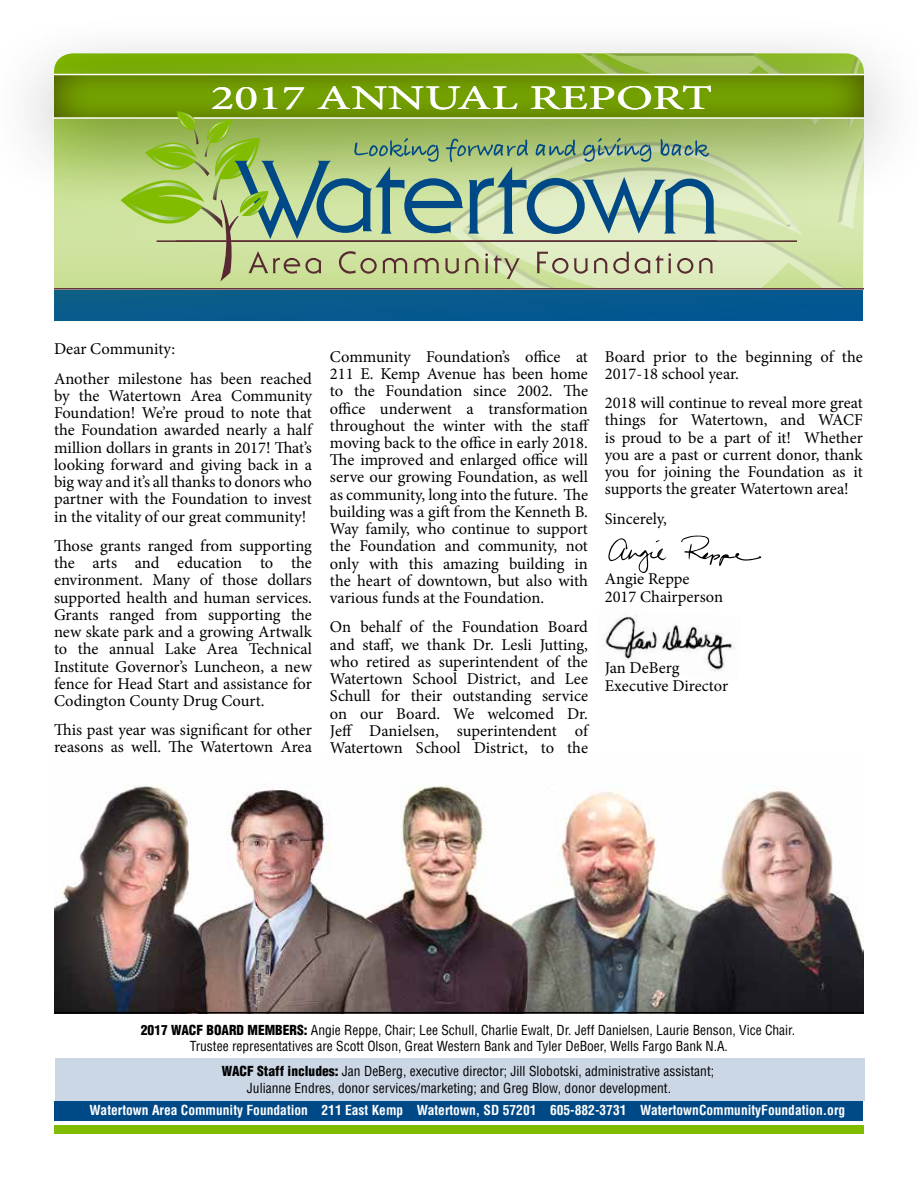
<style>
.page{position:relative;width:918px;height:1188px;background:#fff}
.page>*{position:absolute;margin:0;border:0;box-sizing:border-box;transform-origin:0 0}
.t1{font:34.65px "Minion Pro";color:#fff;scale:1.43 1}
.t2{font:16.5px/17.2px "Minion Pro";letter-spacing:-.005em;color:#000}
.t3{font:condensed 13.5px/16.5px "Helvetica";color:#000}
.t4{font:700 condensed 13.5px "Helvetica";color:#fff}
.s1{font-weight:900}
</style>
<div class="page">
<div style="left:55px;top:1058px;width:809px;height:43px;background:#ccd7e6"></div>
<img style="left:55px;top:784px;width:809px;height:228px">
<img style="left:605px;top:614px;width:130px;height:58px">
<svg style="left:54px;top:53px;width:810px;height:305px;background:#176594"></svg>
<svg style="left:55px;top:209px;width:66px;height:79px;background:#cde29c"></svg>
<hr style="left:54px;top:288px;width:810px;height:2px;background:#582931">
<div style="left:41px;top:323px;width:846px;height:39px;background:#fff"></div>
<div style="left:55px;top:1101px;width:808px;height:19px;background:#004987"></div>
<hr style="left:54px;top:1012px;width:810px;height:1px;background:#000">
<div style="left:54px;top:1125px;width:810px;height:9px;background:#82bc00"></div>
<svg style="left:681px;top:535px;width:80px;height:31px"></svg>
<svg style="left:608px;top:538px;width:58px;height:35px"></svg>
<div style="left:0;top:12px;width:918px;height:197px;background:#000;opacity:.4"></div>
<div style="left:53px;top:73px;width:812px;height:48px;background:#582931;opacity:.75"></div>
<hr style="left:53px;top:74px;width:811px;height:1px;background:#fff">
<hr style="left:53px;top:117px;width:811px;height:2px;background:#fff">
<svg style="left:121px;top:53px;width:743px;height:236px;background:#a0bc6d"></svg>
<h1 class="t1" style="left:211px;top:74px;width:352px">2017 ANNUAL REPORT</h1>
<p class="t2" style="left:54px;top:335px;width:260px;line-height:29.2px">Dear Community:<br>Another milestone has been reached</p>
<p class="t2" style="left:54px;top:387px;width:260px;text-align:justify">by the Watertown Area Community Foundation! We’re proud to note that the Foundation awarded nearly a half million dollars in grants in 2017! That’s looking forward and giving back in a big way and it’s all thanks to donors who partner with the Foundation to invest in the vitality of our great community!</p>
<p class="t2" style="left:54px;top:537px;width:260px;text-align:justify">Those grants ranged from supporting the arts and education to the environment. Many of those dollars supported health and human services.<br>Grants ranged from supporting the new skate park and a growing Artwalk to the annual Lake Area Technical Institute Governor’s Luncheon, a new fence for Head Start and assistance for Codington County Drug Court.</p>
<p class="t2" style="left:54px;top:721px;width:260px">This past year was significant for other reasons as well. The Watertown Area</p>
<p class="t2" style="left:330px;top:348px;width:261px;text-align:justify">Community Foundation’s office at 211 E. Kemp Avenue has been home to the Foundation since 2002. The office underwent a transformation throughout the winter with the staff moving back to the office in early 2018.<br>The improved and enlarged office will serve our growing Foundation, as well as community, long into the future. The building was a gift from the Kenneth B.<br>Way family, who continue to support the Foundation and community, not only with this amazing building in the heart of downtown, but also with various funds at the Foundation.</p>
<p class="t2" style="left:330px;top:619px;width:260px;text-align:justify">On behalf of the Foundation Board and staff, we thank Dr. Lesli Jutting, who retired as superintendent of the Watertown School District, and Lee Schull for their outstanding service on our Board. We welcomed Dr.<br>Jeff Danielsen, superintendent of Watertown School District, to the</p>
<p class="t2" style="left:605px;top:348px;width:259px">Board prior to the beginning of the<br>2017-18 school year.</p>
<p class="t2" style="left:605px;top:394px;width:260px;text-align:justify">2018 will continue to reveal more great things for Watertown, and WACF is proud to be a part of it! Whether you are a past or current donor, thank you for joining the Foundation as it supports the greater Watertown area!</p>
<p class="t2" style="left:605px;top:511px;width:64px">Sincerely,</p>
<p class="t2" style="left:605px;top:570px;width:120px;line-height:18px">Angie Reppe<br>2017 Chairperson</p>
<p class="t2" style="left:605px;top:659px;width:125px;line-height:18px">Jan DeBerg<br>Executive Director</p>
<p class="t3" style="left:190px;top:1021px;width:607px;text-indent:-49px"><span class="s1">2017 WACF BOARD MEMBERS:</span> Angie Reppe, Chair; Lee Schull, Charlie Ewalt, Dr. Jeff Danielsen, Laurie Benson, Vice Chair.<br>Trustee representatives are Scott Olson, Great Western Bank and Tyler DeBoer, Wells Fargo Bank N.A.</p>
<p class="t3" style="left:247px;top:1063px;width:469px;text-indent:-25px"><span class="s1">WACF Staff includes:</span> Jan DeBerg, executive director; Jill Slobotski, administrative assistant;<br>Julianne Endres, donor services/marketing; and Greg Blow, donor development.</p>
<p class="t4" style="left:90px;top:1102px;width:757px">Watertown Area Community Foundation 211 East Kemp Watertown, SD 57201 605-882-3731 WatertownCommunityFoundation.org</p>
</div>
